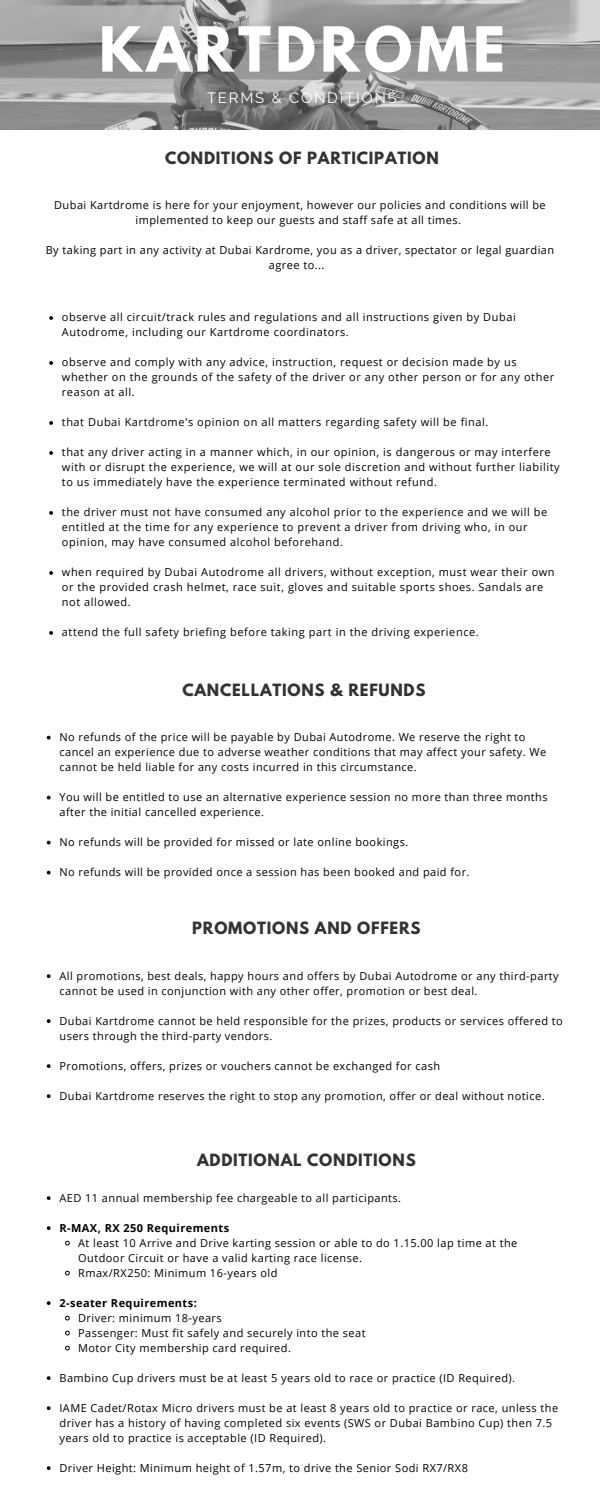
<style>
.page{position:relative;width:600px;height:1500px;background:#fff}
.page>*{position:absolute;margin:0;border:0;box-sizing:border-box;transform-origin:0 0}
.t1{font:700 55px "League Spartan";letter-spacing:.08em;color:#fff}
.t2{font:700 15px "League Spartan";letter-spacing:.05em;color:#333}
.t3{font:14.9px "Raleway";letter-spacing:.12em;color:#fff}
.t4{font:11px/15px "Open Sans";letter-spacing:.04em;color:#000}
.t5{font:700 11px "Open Sans";letter-spacing:.04em;color:#000}
</style>
<div class="page">
<img style="left:0;top:0;width:600px;height:129px">
<svg style="left:49px;top:316px;width:4px;height:4px"></svg>
<svg style="left:49px;top:361px;width:4px;height:4px"></svg>
<svg style="left:49px;top:421px;width:4px;height:4px"></svg>
<svg style="left:49px;top:451px;width:4px;height:4px"></svg>
<svg style="left:49px;top:511px;width:4px;height:4px"></svg>
<svg style="left:49px;top:571px;width:4px;height:4px"></svg>
<svg style="left:49px;top:631px;width:4px;height:4px"></svg>
<svg style="left:47px;top:736px;width:4px;height:4px"></svg>
<svg style="left:47px;top:796px;width:4px;height:4px"></svg>
<svg style="left:47px;top:841px;width:4px;height:3px"></svg>
<svg style="left:47px;top:871px;width:4px;height:3px"></svg>
<svg style="left:47px;top:974px;width:4px;height:4px"></svg>
<svg style="left:47px;top:1019px;width:4px;height:4px"></svg>
<svg style="left:47px;top:1064px;width:4px;height:4px"></svg>
<svg style="left:47px;top:1094px;width:4px;height:4px"></svg>
<svg style="left:47px;top:1196px;width:4px;height:4px"></svg>
<svg style="left:47px;top:1226px;width:4px;height:4px"></svg>
<svg style="left:65px;top:1240px;width:5px;height:6px"></svg>
<svg style="left:65px;top:1270px;width:5px;height:6px"></svg>
<svg style="left:47px;top:1301px;width:4px;height:4px"></svg>
<svg style="left:65px;top:1315px;width:5px;height:6px"></svg>
<svg style="left:65px;top:1330px;width:5px;height:6px"></svg>
<svg style="left:65px;top:1345px;width:5px;height:6px"></svg>
<svg style="left:47px;top:1376px;width:4px;height:4px"></svg>
<svg style="left:47px;top:1406px;width:4px;height:4px"></svg>
<svg style="left:47px;top:1466px;width:4px;height:4px"></svg>
<h1 class="t1" style="left:99px;top:22px;width:408px">KARTDROME</h1>
<h3 class="t3" style="left:207px;top:89px;width:191px">TERMS &amp; CONDITIONS</h3>
<h2 class="t2" style="left:165px;top:151px;width:275px">CONDITIONS OF PARTICIPATION</h2>
<p class="t4" style="left:54px;top:197px;width:493px;text-align:center">Dubai Kartdrome is here for your enjoyment, however our policies and conditions will be implemented to keep our guests and staff safe at all times.</p>
<p class="t4" style="left:46px;top:242px;width:510px;text-align:center">By taking part in any activity at Dubai Kardrome, you as a driver, spectator or legal guardian agree to...</p>
<p class="t4" style="left:62px;top:310px;width:455px">observe all circuit/track rules and regulations and all instructions given by Dubai<br>Autodrome, including our Kartdrome coordinators.</p>
<p class="t4" style="left:62px;top:355px;width:494px">observe and comply with any advice, instruction, request or decision made by us whether on the grounds of the safety of the driver or any other person or for any other reason at all.</p>
<p class="t4" style="left:62px;top:415px;width:428px">that Dubai Kartdrome's opinion on all matters regarding safety will be final.</p>
<p class="t4" style="left:62px;top:445px;width:499px">that any driver acting in a manner which, in our opinion, is dangerous or may interfere with or disrupt the experience, we will at our sole discretion and without further liability to us immediately have the experience terminated without refund.</p>
<p class="t4" style="left:62px;top:505px;width:487px">the driver must not have consumed any alcohol prior to the experience and we will be entitled at the time for any experience to prevent a driver from driving who, in our opinion, may have consumed alcohol beforehand.</p>
<p class="t4" style="left:62px;top:565px;width:494px">when required by Dubai Autodrome all drivers, without exception, must wear their own or the provided crash helmet, race suit, gloves and suitable sports shoes. Sandals are not allowed.</p>
<p class="t4" style="left:62px;top:625px;width:418px">attend the full safety briefing before taking part in the driving experience.</p>
<h2 class="t2" style="left:182px;top:682px;width:245px">CANCELLATIONS &amp; REFUNDS</h2>
<p class="t4" style="left:59px;top:729px;width:488px">No refunds of the price will be payable by Dubai Autodrome. We reserve the right to cancel an experience due to adverse weather conditions that may affect your safety. We cannot be held liable for any costs incurred in this circumstance.</p>
<p class="t4" style="left:59px;top:789px;width:490px">You will be entitled to use an alternative experience session no more than three months after the initial cancelled experience.</p>
<p class="t4" style="left:59px;top:834px;width:350px">No refunds will be provided for missed or late online bookings.</p>
<p class="t4" style="left:59px;top:864px;width:412px">No refunds will be provided once a session has been booked and paid for.</p>
<h2 class="t2" style="left:192px;top:921px;width:230px">PROMOTIONS AND OFFERS</h2>
<p class="t4" style="left:59px;top:968px;width:501px">All promotions, best deals, happy hours and offers by Dubai Autodrome or any third-party cannot be used in conjunction with any other offer, promotion or best deal.</p>
<p class="t4" style="left:59px;top:1013px;width:505px">Dubai Kartdrome cannot be held responsible for the prizes, products or services offered to users through the third-party vendors.</p>
<p class="t4" style="left:59px;top:1058px;width:382px">Promotions, offers, prizes or vouchers cannot be exchanged for cash</p>
<p class="t4" style="left:59px;top:1088px;width:487px">Dubai Kartdrome reserves the right to stop any promotion, offer or deal without notice.</p>
<h2 class="t2" style="left:197px;top:1153px;width:220px">ADDITIONAL CONDITIONS</h2>
<p class="t4" style="left:59px;top:1190px;width:343px">AED 11 annual membership fee chargeable to all participants.</p>
<p class="t5" style="left:59px;top:1220px;width:171px">R-MAX, RX 250 Requirements</p>
<p class="t4" style="left:78px;top:1235px;width:441px">At least 10 Arrive and Drive karting session or able to do 1.15.00 lap time at the<br>Outdoor Circuit or have a valid karting race license.<br>Rmax/RX250: Minimum 16-years old</p>
<p class="t5" style="left:59px;top:1295px;width:139px">2-seater Requirements:</p>
<p class="t4" style="left:78px;top:1310px;width:289px">Driver: minimum 18-years<br>Passenger: Must fit safely and securely into the seat<br>Motor City membership card required.</p>
<p class="t4" style="left:59px;top:1370px;width:457px">Bambino Cup drivers must be at least 5 years old to race or practice (ID Required).</p>
<p class="t4" style="left:59px;top:1400px;width:500px">IAME Cadet/Rotax Micro drivers must be at least 8 years old to practice or race, unless the driver has a history of having completed six events (SWS or Dubai Bambino Cup) then 7.5 years old to practice is acceptable (ID Required).</p>
<p class="t4" style="left:59px;top:1460px;width:410px">Driver Height: Minimum height of 1.57m, to drive the Senior Sodi RX7/RX8</p>
</div>
